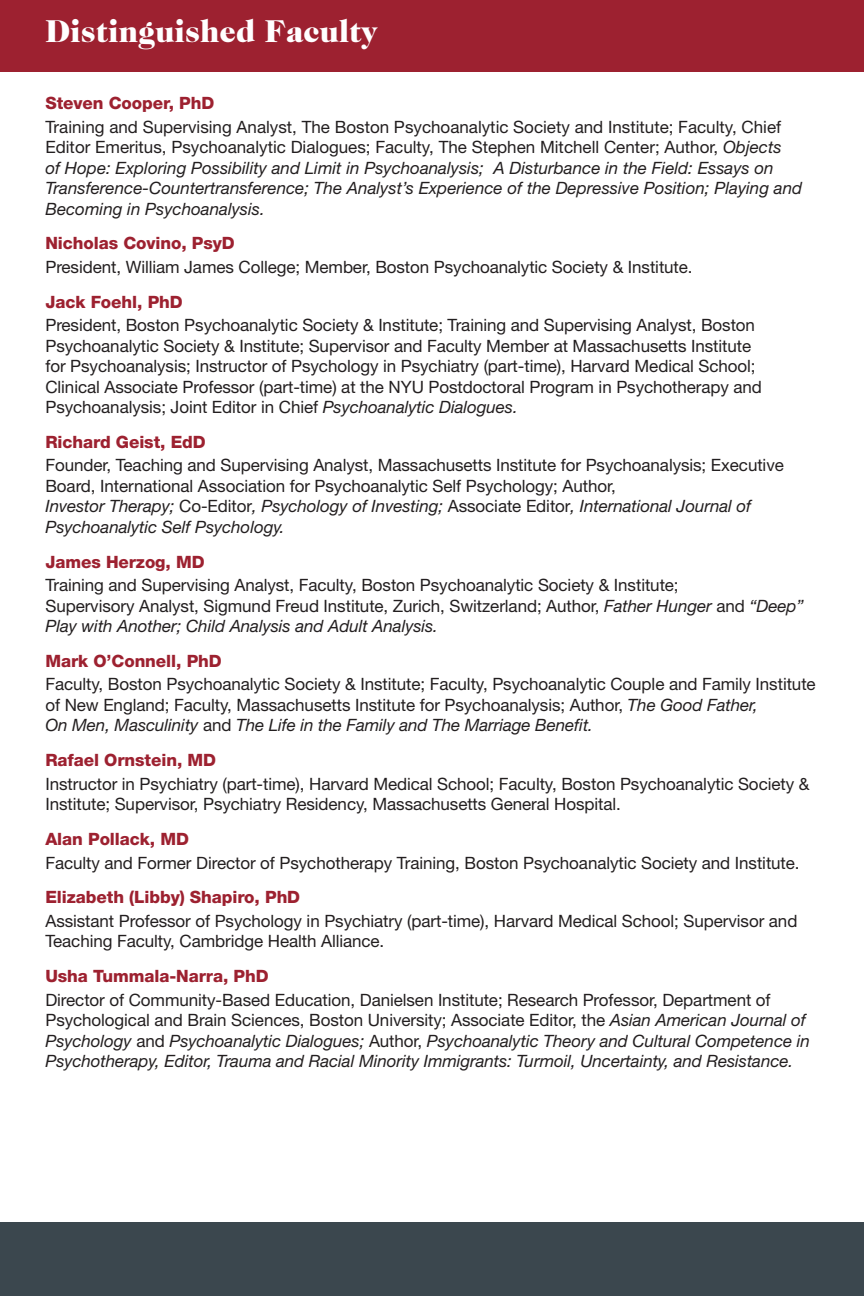
<style>
.page{position:relative;width:864px;height:1296px;background:#fff}
.page>*{position:absolute;margin:0;border:0;box-sizing:border-box;transform-origin:0 0}
.t1{font:900 32px "Caslon 224 Std";color:#fff}
.FacultyText{font:17px/20.4px "Helvetica Neue LT Std";letter-spacing:-.005em;color:#231f20}
.FacultyText-2{font:italic 17px/20.4px "Helvetica Neue LT Std";color:#231f20}
.FacultyText-3{font:800 17px "Helvetica Neue LT Std";letter-spacing:-.005em;color:#9d2130}
.s1{font-style:normal}
.s2{font-style:italic}
</style>
<div class="page">
<div style="left:0;top:0;width:864px;height:72px;background:#9d2130"></div>
<div style="left:0;top:1223px;width:864px;height:73px;background:#3b474e"></div>
<p class="t1" style="left:45px;top:12px;width:334px">Distinguished Faculty</p>
<p class="FacultyText-3" style="left:45px;top:93px;width:170px">Steven Cooper, PhD</p>
<p class="FacultyText-2" style="left:45px;top:116px;width:758px"><span class="s1">Training and Supervising Analyst, The Boston Psychoanalytic Society and Institute; Faculty, Chief Editor Emeritus, Psychoanalytic Dialogues; Faculty, The Stephen Mitchell Center; Author,</span> Objects<br>of Hope: Exploring Possibility and Limit in Psychoanalysis; A Disturbance in the Field: Essays on Transference-Countertransference; The Analyst’s Experience of the Depressive Position; Playing and Becoming in Psychoanalysis.</p>
<p class="FacultyText-3" style="left:45px;top:233px;width:191px">Nicholas Covino, PsyD</p>
<p class="FacultyText" style="left:45px;top:256px;width:649px">President, William James College; Member, Boston Psychoanalytic Society &amp; Institute.</p>
<p class="FacultyText-3" style="left:45px;top:292px;width:139px">Jack Foehl, PhD</p>
<p class="FacultyText" style="left:45px;top:315px;width:718px">President, Boston Psychoanalytic Society &amp; Institute; Training and Supervising Analyst, Boston Psychoanalytic Society &amp; Institute; Supervisor and Faculty Member at Massachusetts Institute for Psychoanalysis; Instructor of Psychology in Psychiatry (part-time), Harvard Medical School; Clinical Associate Professor (part-time) at the NYU Postdoctoral Program in Psychotherapy and Psychoanalysis; Joint Editor in Chief <span class="s2">Psychoanalytic Dialogues.</span></p>
<p class="FacultyText-3" style="left:45px;top:432px;width:162px">Richard Geist, EdD</p>
<p class="FacultyText" style="left:45px;top:455px;width:740px">Founder, Teaching and Supervising Analyst, Massachusetts Institute for Psychoanalysis; Executive Board, International Association for Psychoanalytic Self Psychology; Author,<br><span class="s2">Investor Therapy;</span> Co-Editor<span class="s2">, Psychology of Investing;</span> Associate Editor<span class="s2">, International Journal of Psychoanalytic Self Psychology.</span></p>
<p class="FacultyText-3" style="left:45px;top:552px;width:161px">James Herzog, MD</p>
<p class="FacultyText" style="left:45px;top:575px;width:635px">Training and Supervising Analyst, Faculty, Boston Psychoanalytic Society &amp; Institute;</p>
<p class="FacultyText" style="left:45px;top:595px;width:760px">Supervisory Analyst, Sigmund Freud Institute, Zurich, Switzerland; Author, <span class="s2">Father Hunger</span> and <span class="s2">“Deep”<br>Play with Another; Child Analysis and Adult Analysis.</span></p>
<p class="FacultyText-3" style="left:45px;top:651px;width:178px">Mark O’Connell, PhD</p>
<p class="FacultyText" style="left:45px;top:674px;width:772px">Faculty, Boston Psychoanalytic Society &amp; Institute; Faculty, Psychoanalytic Couple and Family Institute of New England; Faculty, Massachusetts Institute for Psychoanalysis; Author, <span class="s2">The Good Father,<br>On Men, Masculinity</span> and <span class="s2">The Life in the Family and The Marriage Benefit.</span></p>
<p class="FacultyText-3" style="left:45px;top:750px;width:172px">Rafael Ornstein, MD</p>
<p class="FacultyText" style="left:45px;top:773px;width:766px">Instructor in Psychiatry (part-time), Harvard Medical School; Faculty, Boston Psychoanalytic Society &amp;<br>Institute; Supervisor, Psychiatry Residency, Massachusetts General Hospital.</p>
<p class="FacultyText-3" style="left:45px;top:829px;width:145px">Alan Pollack, MD</p>
<p class="FacultyText" style="left:45px;top:852px;width:756px">Faculty and Former Director of Psychotherapy Training, Boston Psychoanalytic Society and Institute.</p>
<p class="FacultyText-3" style="left:45px;top:887px;width:256px">Elizabeth (Libby) Shapiro, PhD</p>
<p class="FacultyText" style="left:45px;top:910px;width:754px">Assistant Professor of Psychology in Psychiatry (part-time), Harvard Medical School; Supervisor and<br>Teaching Faculty, Cambridge Health Alliance.</p>
<p class="FacultyText-3" style="left:45px;top:966px;width:225px">Usha Tummala-Narra, PhD</p>
<p class="FacultyText-2" style="left:45px;top:989px;width:766px"><span class="s1">Director of Community-Based Education, Danielsen Institute; Research Professor, Department of Psychological and Brain Sciences, Boston University; Associate Editor, the</span> Asian American Journal of Psychology <span class="s1">and</span> Psychoanalytic Dialogues; <span class="s1">Author,</span> Psychoanalytic Theory and Cultural Competence in Psychotherapy, Editor, Trauma and Racial Minority Immigrants: Turmoil, Uncertainty, and Resistance.</p>
</div>
